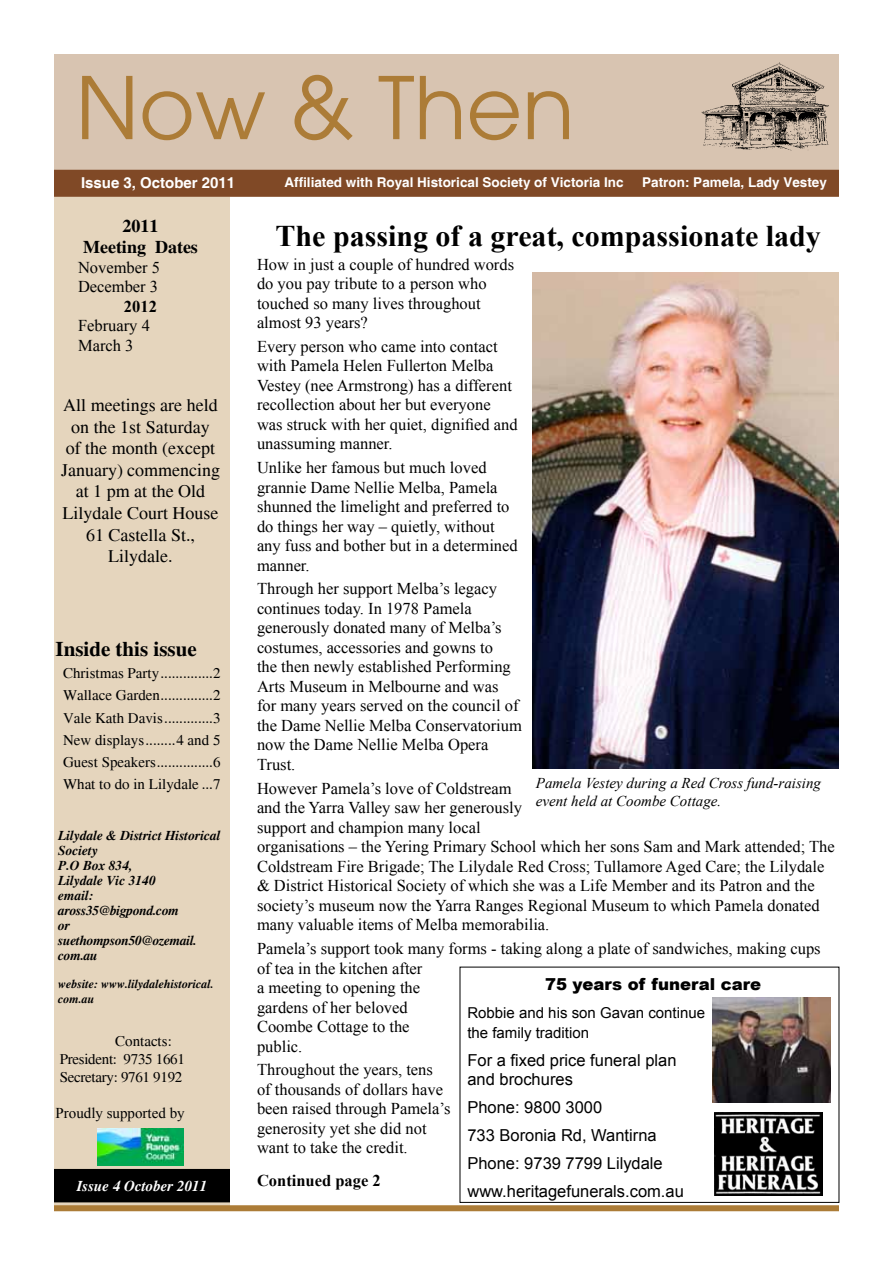
<style>
.page{position:relative;width:893px;height:1263px;background:#fff}
.page>*{position:absolute;margin:0;border:0;box-sizing:border-box;transform-origin:0 0}
.t1{font:85.5px "Avant Garde";color:#ac7c37}
.t2{font:700 30px "Times New Roman";color:#000}
.t3{font:700 21px "Times";color:#000}
.t4{font:18px/21.6px "Times";color:#000;text-align:center}
.t5{font:700 18px/21.6px "Times";color:#000;text-align:center}
.t6{font:16.5px/19.5px "Times New Roman";color:#000}
.t7{font:16.5px/28px "Arial";color:#000}
.t8{font:900 16.5px "Arial";color:#000}
.t9{font:700 16.5px "Times New Roman";color:#000}
.t10{font:15px/22.2px "Times";color:#000;text-align:justify}
.t11{font:italic 15px/18px "Times New Roman";color:#000}
.t12{font:15px/19.5px "Arial";color:#000}
.t13{font:15px/18px "Times";letter-spacing:-.02em;color:#000}
.t14{font:700 15px "Helvetica";color:#fff}
.t15{font:15px "Times New Roman";color:#000}
.t16{font:italic 700 15px "Times";color:#fff}
.t17{font:italic 700 13.5px/15px "Times";color:#000}
.t18{font:700 13.5px "Helvetica";color:#fff}
.t19{font:italic 700 12px/15px "Times";color:#000}
</style>
<div class="page">
<div style="left:54px;top:54px;width:176px;height:1153px;background:#e5d5bd"></div>
<div style="left:54px;top:1205px;width:785px;height:6px;background:#ac7c37"></div>
<div style="left:55px;top:1170px;width:174px;height:32px;background:#000"></div>
<div style="left:54px;top:1169px;width:176px;height:33px;border:2px solid #000"></div>
<div style="left:54px;top:54px;width:785px;height:143px;background:#d8c4b1"></div>
<div style="left:54px;top:170px;width:785px;height:27px;background:#804926;border:2px solid #804926"></div>
<img style="left:98px;top:1128px;width:85px;height:38px">
<img style="left:702px;top:62px;width:127px;height:89px">
<div style="left:460px;top:967px;width:379px;height:236px;border:1px solid #000"></div>
<img style="left:712px;top:998px;width:118px;height:105px">
<img style="left:714px;top:1113px;width:109px;height:82px">
<img style="left:532px;top:272px;width:307px;height:497px">
<h1 class="t1" style="left:76px;top:57px;width:500px">Now &amp; Then</h1>
<p class="t14" style="left:81px;top:174px;width:156px">Issue 3, October 2011</p>
<p class="t18" style="left:284px;top:174px;width:341px">Affiliated with Royal Historical Society of Victoria Inc</p>
<p class="t18" style="left:642px;top:174px;width:186px">Patron: Pamela, Lady Vestey</p>
<p class="t5" style="left:83px;top:215px;width:116px">2011<br>Meeting Dates</p>
<p class="t6" style="left:78px;top:257px;width:84px">November 5<br>December 3</p>
<p class="t9" style="left:124px;top:295px;width:34px">2012</p>
<p class="t6" style="left:78px;top:316px;width:73px">February 4<br>March 3</p>
<p class="t4" style="left:61px;top:394px;width:160px">All meetings are held on the 1st Saturday<br>of the month (except<br>January) commencing at 1 pm at the Old<br>Lilydale Court House<br>61 Castella St.,<br>Lilydale.</p>
<p class="t3" style="left:56px;top:636px;width:143px">Inside this issue</p>
<p class="t10" style="left:63px;top:662px;width:159px">Christmas Party..............2<br>Wallace Garden..............2<br>Vale Kath Davis.............3<br>New displays........4 and 5<br>Guest Speakers...............6<br>What to do in Lilydale ...7</p>
<p class="t17" style="left:58px;top:828px;width:164px">Lilydale &amp; District Historical<br>Society<br>P.O Box 834,<br>Lilydale Vic 3140<br>email:<br>aross35@bigpond.com<br>or<br>suethompson50@ozemail. com.au</p>
<p class="t19" style="left:58px;top:976px;width:157px">website: www.lilydalehistorical. com.au</p>
<p class="t13" style="left:60px;top:1032px;width:127px;text-indent:55px">Contacts:<br>President: 9735 1661<br>Secretary: 9761 9192</p>
<p class="t15" style="left:55px;top:1102px;width:131px">Proudly supported by</p>
<p class="t16" style="left:77px;top:1177px;width:132px">Issue 4 October 2011</p>
<h2 class="t2" style="left:275px;top:215px;width:547px">The passing of a great, compassionate lady</h2>
<p class="t6" style="left:257px;top:254px;width:259px">How in just a couple of hundred words do you pay tribute to a person who touched so many lives throughout almost 93 years?</p>
<p class="t6" style="left:257px;top:336px;width:262px">Every person who came into contact with Pamela Helen Fullerton Melba Vestey (nee Armstrong) has a different recollection about her but everyone was struck with her quiet, dignified and unassuming manner.</p>
<p class="t6" style="left:257px;top:458px;width:262px">Unlike her famous but much loved grannie Dame Nellie Melba, Pamela shunned the limelight and preferred to do things her way – quietly, without any fuss and bother but in a determined manner.</p>
<p class="t6" style="left:257px;top:579px;width:266px">Through her support Melba’s legacy continues today. In 1978 Pamela generously donated many of Melba’s costumes, accessories and gowns to<br>the then newly established Performing<br>Arts Museum in Melbourne and was for many years served on the council of the Dame Nellie Melba Conservatorium now the Dame Nellie Melba Opera<br>Trust.</p>
<p class="t6" style="left:257px;top:778px;width:579px">However Pamela’s love of Coldstream<br>and the Yarra Valley saw her generously<br>support and champion many local<br>organisations – the Yering Primary School which her sons Sam and Mark attended; The Coldstream Fire Brigade; The Lilydale Red Cross; Tullamore Aged Care; the Lilydale &amp; District Historical Society of which she was a Life Member and its Patron and the society’s museum now the Yarra Ranges Regional Museum to which Pamela donated many valuable items of Melba memorabilia.</p>
<p class="t6" style="left:257px;top:938px;width:565px">Pamela’s support took many forms - taking along a plate of sandwiches, making cups of tea in the kitchen after<br>a meeting to opening the<br>gardens of her beloved<br>Coombe Cottage to the<br>public.</p>
<p class="t6" style="left:257px;top:1060px;width:195px">Throughout the years, tens of thousands of dollars have been raised through Pamela’s generosity yet she did not want to take the credit.</p>
<p class="t11" style="left:536px;top:773px;width:287px">Pamela Vestey during a Red Cross fund-raising event held at Coombe Cottage.</p>
<p class="t8" style="left:545px;top:972px;width:218px">75 years of funeral care</p>
<p class="t12" style="left:467px;top:1003px;width:239px">Robbie and his son Gavan continue the family tradition</p>
<p class="t7" style="left:467px;top:1050px;width:211px;line-height:19.5px">For a fixed price funeral plan and brochures</p>
<p class="t7" style="left:467px;top:1094px;width:218px">Phone: 9800 3000<br>733 Boronia Rd, Wantirna<br>Phone: 9739 7799 Lilydale www.heritagefunerals.com.au</p>
<p class="t9" style="left:257px;top:1169px;width:125px">Continued page 2</p>
</div>
